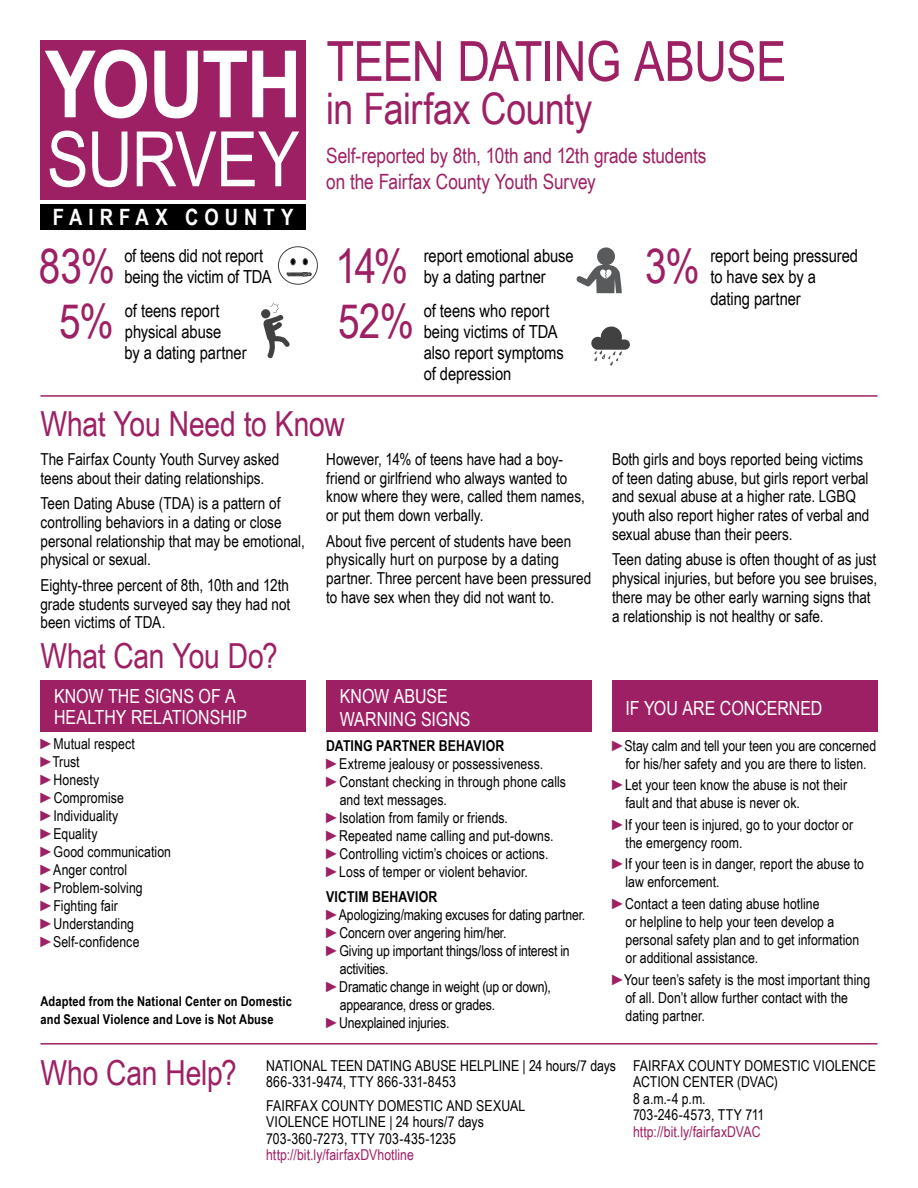
<style>
.page{position:relative;width:918px;height:1188px;background:#fff}
.page>*{position:absolute;margin:0;border:0;box-sizing:border-box;transform-origin:0 0}
.t1{font:700 93px "Arial Narrow";letter-spacing:-.02em;color:#fff}
.t2{font:76.5px "Arial Narrow";letter-spacing:-.01em;color:#fff}
.t3{font:55.5px "Arial Narrow";letter-spacing:-.015em;color:#9e2064}
.t4{font:47.4px "Arial Narrow";color:#9e2064}
.t5{font:43.5px "Arial Narrow";letter-spacing:-.01em;color:#9e2064}
.t6{font:34.5px "Arial Narrow";letter-spacing:-.005em;color:#9e2064}
.t7{font:700 22.5px "Arial Narrow";letter-spacing:.27em;color:#fff}
.t8{font:21px/25.5px "Arial Narrow";letter-spacing:-.005em;color:#9e2064}
.t9{font:19.5px/21px "Arial Narrow";color:#fff}
.t10{font:18px/21px "Arial Narrow";letter-spacing:-.005em;color:#000}
.t11{font:16.5px/18.8px "Arial Narrow";color:#000}
.t12{font:15px/18px "Arial Narrow";color:#000}
.t13{font:15px "Arial Narrow";letter-spacing:.005em;color:#9e2064}
.t14{font:700 15px "Arial Narrow";letter-spacing:.01em;color:#000}
.t15{font:700 13.5px/18px "Arial Narrow";letter-spacing:.01em;color:#000}
.s1{color:#9e2064}
</style>
<div class="page">
<div style="left:40px;top:680px;width:266px;height:52px;background:#9e2064"></div>
<div style="left:326px;top:680px;width:266px;height:52px;background:#9e2064"></div>
<div style="left:612px;top:680px;width:266px;height:52px;background:#9e2064"></div>
<div style="left:40px;top:40px;width:266px;height:160px;background:#9e2064"></div>
<div style="left:40px;top:204px;width:266px;height:26px;background:#000"></div>
<hr style="left:40px;top:395px;width:838px;height:2px;background:#9e2064">
<hr style="left:40px;top:1043px;width:838px;height:2px;background:#9e2064">
<svg style="left:287px;top:272px;width:25px;height:4px"></svg>
<svg style="left:291px;top:259px;width:4px;height:6px"></svg>
<svg style="left:303px;top:259px;width:5px;height:6px"></svg>
<div style="left:278px;top:247px;width:40px;height:37px;border:1px solid #414142;border-radius:50%"></div>
<svg style="left:261px;top:309px;width:9px;height:9px"></svg>
<svg style="left:263px;top:303px;width:27px;height:56px"></svg>
<svg style="left:576px;top:247px;width:46px;height:46px"></svg>
<svg style="left:591px;top:327px;width:39px;height:39px"></svg>
<p class="t1" style="left:45px;top:14px;width:258px">YOUTH</p>
<p class="t2" style="left:47px;top:103px;width:254px">SURVEY</p>
<p class="t7" style="left:53px;top:200px;width:242px">FAIRFAX COUNTY</p>
<p class="t4" style="left:39px;top:231px;width:78px">83%</p>
<p class="t10" style="left:124px;top:244px;width:149px">of teens did not report being the victim of TDA</p>
<p class="t4" style="left:59px;top:287px;width:56px">5%</p>
<p class="t10" style="left:125px;top:300px;width:124px">of teens report physical abuse<br>by a dating partner</p>
<p class="t3" style="left:326px;top:21px;width:462px">TEEN DATING ABUSE</p>
<p class="t5" style="left:326px;top:77px;width:268px">in Fairfax County</p>
<p class="t8" style="left:326px;top:142px;width:382px">Self-reported by 8th, 10th and 12th grade students on the Fairfax County Youth Survey</p>
<p class="t4" style="left:336px;top:231px;width:74px">14%</p>
<p class="t10" style="left:424px;top:244px;width:152px">report emotional abuse by a dating partner</p>
<p class="t4" style="left:338px;top:287px;width:78px">52%</p>
<p class="t10" style="left:424px;top:300px;width:141px">of teens who report being victims of TDA also report symptoms of depression</p>
<p class="t4" style="left:645px;top:231px;width:56px">3%</p>
<p class="t10" style="left:710px;top:244px;width:149px;line-height:21.8px">report being pressured to have sex by a dating partner</p>
<p class="t6" style="left:40px;top:398px;width:306px">What You Need to Know</p>
<p class="t11" style="left:40px;top:449px;width:240px">The Fairfax County Youth Survey asked teens about their dating relationships.</p>
<p class="t11" style="left:40px;top:493px;width:266px">Teen Dating Abuse (TDA) is a pattern of controlling behaviors in a dating or close personal relationship that may be emotional, physical or sexual.</p>
<p class="t11" style="left:40px;top:575px;width:251px;text-align:justify">Eighty-three percent of 8th, 10th and 12th grade students surveyed say they had not been victims of TDA.</p>
<p class="t11" style="left:326px;top:449px;width:260px">However, 14% of teens have had a boy&shy;friend or girlfriend who always wanted to know where they were, called them names, or put them down verbally.</p>
<p class="t11" style="left:326px;top:531px;width:266px">About five percent of students have been physically hurt on purpose by a dating partner. Three percent have been pressured to have sex when they did not want to.</p>
<p class="t11" style="left:612px;top:449px;width:259px">Both girls and boys reported being victims of teen dating abuse, but girls report verbal and sexual abuse at a higher rate. LGBQ youth also report higher rates of verbal and sexual abuse than their peers.</p>
<p class="t11" style="left:612px;top:550px;width:267px">Teen dating abuse is often thought of as just physical injuries, but before you see bruises, there may be other early warning signs that a relationship is not healthy or safe.</p>
<p class="t6" style="left:40px;top:631px;width:239px">What Can You Do?</p>
<p class="t9" style="left:54px;top:685px;width:195px">KNOW THE SIGNS OF A<br>HEALTHY RELATIONSHIP</p>
<p class="t12" style="left:40px;top:734px;width:96px"><span class="s1">►</span>Mutual respect</p>
<p class="t12" style="left:40px;top:752px;width:41px"><span class="s1">►</span>Trust</p>
<p class="t12" style="left:40px;top:770px;width:60px"><span class="s1">►</span>Honesty</p>
<p class="t12" style="left:40px;top:788px;width:85px"><span class="s1">►</span>Compromise</p>
<p class="t12" style="left:40px;top:806px;width:79px"><span class="s1">►</span>Individuality</p>
<p class="t12" style="left:40px;top:824px;width:58px"><span class="s1">►</span>Equality</p>
<p class="t12" style="left:40px;top:842px;width:132px"><span class="s1">►</span>Good communication</p>
<p class="t12" style="left:40px;top:860px;width:88px"><span class="s1">►</span>Anger control</p>
<p class="t12" style="left:40px;top:878px;width:104px"><span class="s1">►</span>Problem-solving</p>
<p class="t12" style="left:40px;top:896px;width:79px"><span class="s1">►</span>Fighting fair</p>
<p class="t12" style="left:40px;top:914px;width:95px"><span class="s1">►</span>Understanding</p>
<p class="t12" style="left:40px;top:932px;width:101px"><span class="s1">►</span>Self-confidence</p>
<p class="t9" style="left:340px;top:684px;width:132px;line-height:23.4px">KNOW ABUSE<br>WARNING SIGNS</p>
<p class="t14" style="left:326px;top:734px;width:180px">DATING PARTNER BEHAVIOR</p>
<p class="t12" style="left:326px;top:754px;width:219px"><span class="s1">►</span>Extreme jealousy or possessiveness.</p>
<p class="t12" style="left:340px;top:772px;width:228px;text-indent:-14px"><span class="s1">►</span>Constant checking in through phone calls and text messages.</p>
<p class="t12" style="left:326px;top:808px;width:183px"><span class="s1">►</span>Isolation from family or friends.</p>
<p class="t12" style="left:326px;top:826px;width:229px"><span class="s1">►</span>Repeated name calling and put-downs.</p>
<p class="t12" style="left:326px;top:844px;width:224px"><span class="s1">►</span>Controlling victim’s choices or actions.</p>
<p class="t12" style="left:326px;top:862px;width:203px"><span class="s1">►</span>Loss of temper or violent behavior.</p>
<p class="t14" style="left:326px;top:885px;width:113px">VICTIM BEHAVIOR</p>
<p class="t12" style="left:326px;top:905px;width:261px"><span class="s1">►</span>Apologizing/making excuses for dating partner.</p>
<p class="t12" style="left:326px;top:923px;width:182px"><span class="s1">►</span>Concern over angering him/her.</p>
<p class="t12" style="left:340px;top:941px;width:232px;text-indent:-14px"><span class="s1">►</span>Giving up important things/loss of interest in activities.</p>
<p class="t12" style="left:340px;top:977px;width:213px;text-indent:-14px"><span class="s1">►</span>Dramatic change in weight (up or down), appearance, dress or grades.</p>
<p class="t12" style="left:326px;top:1013px;width:125px"><span class="s1">►</span>Unexplained injuries.</p>
<p class="t9" style="left:626px;top:697px;width:198px">IF YOU ARE CONCERNED</p>
<p class="t12" style="left:612px;top:736px;width:266px;text-align:center"><span class="s1">►</span>Stay calm and tell your teen you are concerned for his/her safety and you are there to listen.</p>
<p class="t12" style="left:626px;top:776px;width:223px;text-indent:-14px"><span class="s1">►</span>Let your teen know the abuse is not their fault and that abuse is never ok.</p>
<p class="t12" style="left:626px;top:815px;width:229px;text-indent:-14px"><span class="s1">►</span>If your teen is injured, go to your doctor or the emergency room.</p>
<p class="t12" style="left:626px;top:855px;width:240px;text-indent:-14px"><span class="s1">►</span>If your teen is in danger, report the abuse to law enforcement.</p>
<p class="t12" style="left:626px;top:894px;width:235px;text-indent:-14px"><span class="s1">►</span>Contact a teen dating abuse hotline<br>or helpline to help your teen develop a personal safety plan and to get information or additional assistance.</p>
<p class="t12" style="left:626px;top:970px;width:246px;text-indent:-14px"><span class="s1">►</span>Your teen’s safety is the most important thing of all. Don’t allow further contact with the dating partner.</p>
<p class="t15" style="left:40px;top:992px;width:253px">Adapted from the National Center on Domestic and Sexual Violence and Love is Not Abuse</p>
<p class="t6" style="left:40px;top:1047px;width:198px">Who Can Help?</p>
<p class="t12" style="left:266px;top:1056px;width:351px">NATIONAL TEEN DATING ABUSE HELPLINE | 24 hours/7 days</p>
<p class="t12" style="left:633px;top:1057px;width:244px;line-height:16.5px">FAIRFAX COUNTY DOMESTIC VIOLENCE<br>ACTION CENTER (DVAC)</p>
<p class="t12" style="left:633px;top:1089px;width:74px">8 a.m.-4 p.m.</p>
<p class="t12" style="left:633px;top:1105px;width:133px">703-246-4573, TTY 711</p>
<p class="t13" style="left:633px;top:1120px;width:129px">http://bit.ly/fairfaxDVAC</p>
<p class="t12" style="left:266px;top:1072px;width:191px">866-331-9474, TTY 866-331-8453</p>
<p class="t12" style="left:266px;top:1096px;width:261px;line-height:16.5px">FAIRFAX COUNTY DOMESTIC AND SEXUAL<br>VIOLENCE HOTLINE | 24 hours/7 days</p>
<p class="t12" style="left:266px;top:1129px;width:191px">703-360-7273, TTY 703-435-1235</p>
<p class="t13" style="left:266px;top:1144px;width:149px">http://bit.ly/fairfaxDVhotline</p>
</div>
